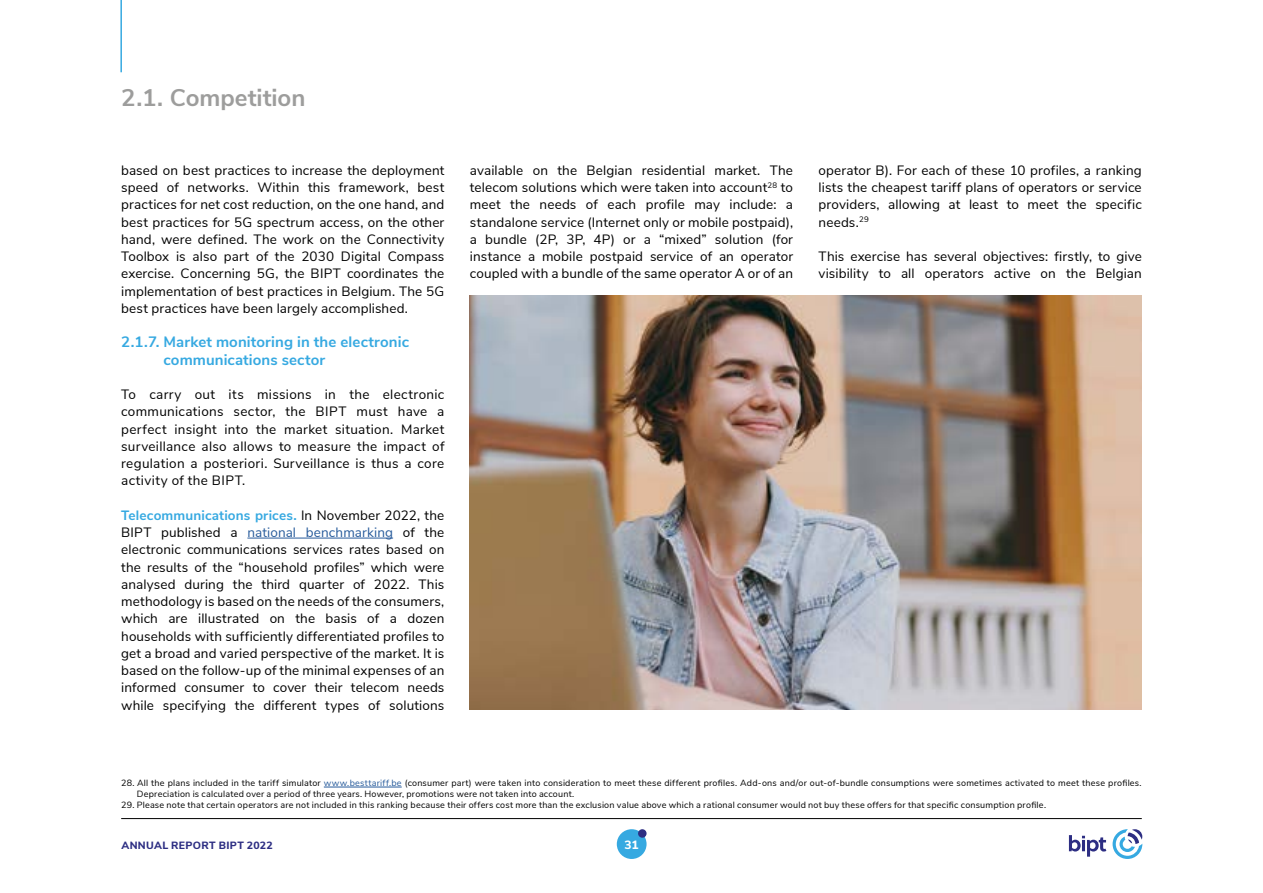
<style>
.page{position:relative;width:1263px;height:893px;background:#fff}
.page>*{position:absolute;margin:0;border:0;box-sizing:border-box;transform-origin:0 0}
.t1{font:700 24px "Nunito Sans";color:#9d9d9c}
.t2{font:700 15px/17.2px "Nunito Sans";letter-spacing:.01em;color:#36a9e1}
.t3{font:13.5px/17.2px "Nunito Sans";letter-spacing:.01em;color:#000;text-align:justify}
.t4{font:800 12px "Nunito Sans";color:#fff}
.t5{font:800 10.5px "Nunito Sans";letter-spacing:.035em;color:#2d2e83}
.t6{font:9px/10.8px "Nunito Sans";letter-spacing:.025em;color:#000}
.s1{font-weight:700;color:#36a9e1}
.s2{color:#275b9b}
</style>
<div class="page">
<svg style="left:1069px;top:835px;width:37px;height:22px"></svg>
<svg style="left:1112px;top:829px;width:30px;height:30px"></svg>
<hr style="left:121px;top:818px;width:1021px;height:1px;background:#000">
<div style="left:617px;top:829px;width:29px;height:30px;background:#36a9e1;border-radius:50%"></div>
<div style="left:638px;top:829px;width:8px;height:9px;background:#2d2e83;border-radius:50%"></div>
<hr style="left:120px;top:0;width:2px;height:72px;background:#36a9e1">
<hr style="left:247px;top:538px;width:146px;height:1px;background:#275b9b">
<hr style="left:324px;top:787px;width:78px;height:1px;background:#275b9b">
<img style="left:470px;top:296px;width:672px;height:414px">
<h1 class="t1" style="left:121px;top:80px;width:186px">2.1. Competition</h1>
<p class="t3" style="left:121px;top:161px;width:325px">based on best practices to increase the deployment speed of networks. Within this framework, best practices for net cost reduction, on the one hand, and best practices for 5G spectrum access, on the other hand, were defined. The work on the Connectivity Toolbox is also part of the 2030 Digital Compass exercise. Concerning 5G, the BIPT coordinates the implementation of best practices in Belgium. The 5G best practices have been largely accomplished.</p>
<p class="t2" style="left:163px;top:333px;width:247px;text-indent:-42px">2.1.7. Market monitoring in the electronic communications sector</p>
<p class="t3" style="left:121px;top:385px;width:325px">To carry out its missions in the electronic communications sector, the BIPT must have a perfect insight into the market situation. Market surveillance also allows to measure the impact of regulation a posteriori. Surveillance is thus a core activity of the BIPT.</p>
<p class="t3" style="left:121px;top:506px;width:325px"><span class="s1">Telecommunications prices.</span> In November 2022, the BIPT published a <span class="s2">national benchmarking</span> of the electronic communications services rates based on the results of the “household profiles” which were analysed during the third quarter of 2022. This methodology is based on the needs of the consumers, which are illustrated on the basis of a dozen households with sufficiently differentiated profiles to get a broad and varied perspective of the market. It is based on the follow-up of the minimal expenses of an informed consumer to cover their telecom needs while specifying the different types of solutions</p>
<p class="t3" style="left:470px;top:161px;width:325px">available on the Belgian residential market. The telecom solutions which were taken into account<sup>28</sup> to meet the needs of each profile may include: a standalone service (Internet only or mobile postpaid), a bundle (2P, 3P, 4P) or a “mixed” solution (for instance a mobile postpaid service of an operator coupled with a bundle of the same operator A or of an</p>
<p class="t3" style="left:819px;top:161px;width:325px">operator B). For each of these 10 profiles, a ranking lists the cheapest tariff plans of operators or service providers, allowing at least to meet the specific needs.<sup>29</sup></p>
<p class="t3" style="left:819px;top:247px;width:325px">This exercise has several objectives: firstly, to give visibility to all operators active on the Belgian</p>
<p class="t6" style="left:137px;top:777px;width:1006px;text-indent:-16px">28. All the plans included in the tariff simulator <span class="s2">www.besttariff.be</span> (consumer part) were taken into consideration to meet these different profiles. Add-ons and/or out-of-bundle consumptions were sometimes activated to meet these profiles.<br>Depreciation is calculated over a period of three years. However, promotions were not taken into account.</p>
<p class="t6" style="left:121px;top:799px;width:926px">29. Please note that certain operators are not included in this ranking because their offers cost more than the exclusion value above which a rational consumer would not buy these offers for that specific consumption profile.</p>
<p class="t5" style="left:121px;top:838px;width:153px">ANNUAL REPORT BIPT 2022</p>
<p class="t4" style="left:624px;top:836px;width:16px">31</p>
</div>
